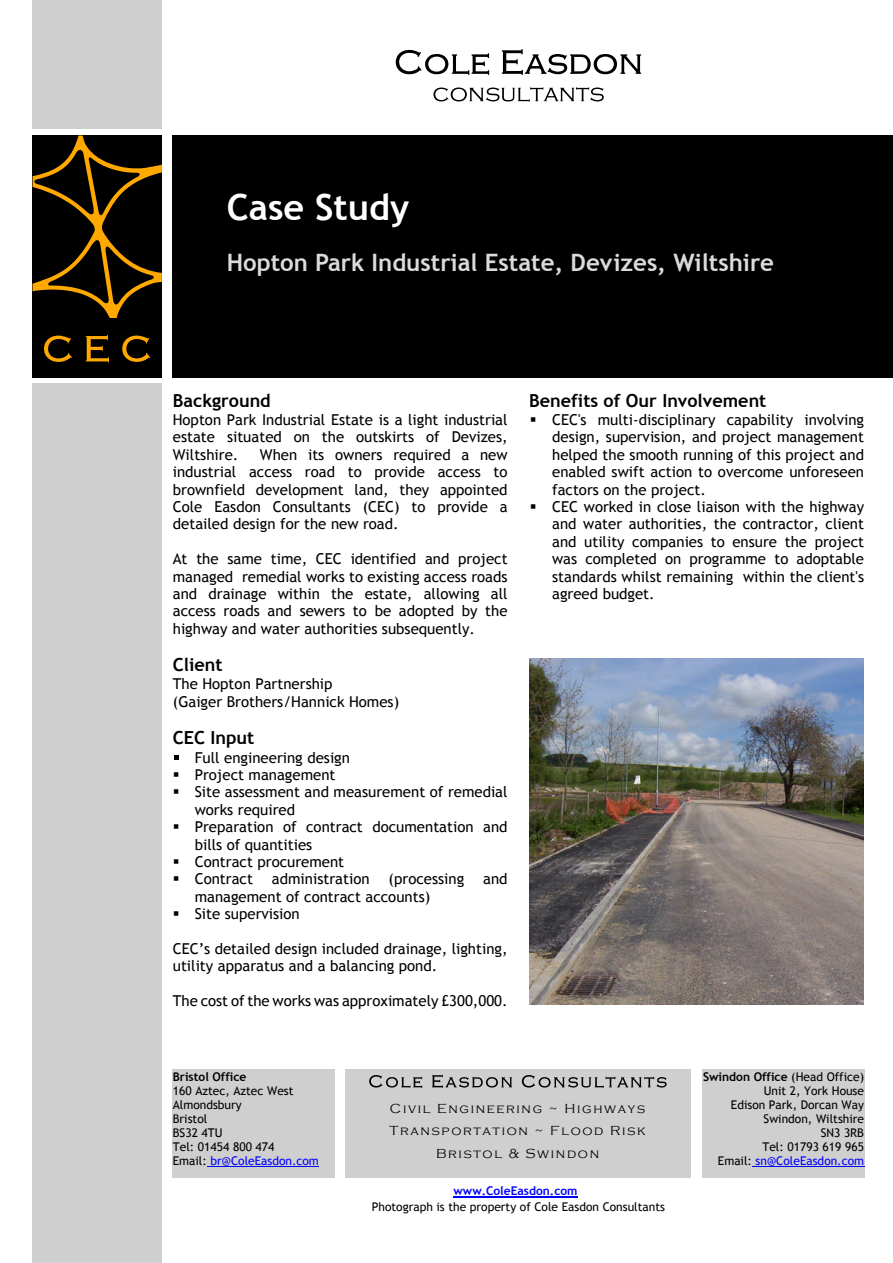
<style>
.page{position:relative;width:893px;height:1263px;background:#fff}
.page>*{position:absolute;margin:0;border:0;box-sizing:border-box;transform-origin:0 0}
.t1{font:700 36px "Trebuchet MS";color:#fff}
.t2{font:700 24px "Trebuchet MS";color:#dbdbdb}
.t3{font:700 18px "Trebuchet MS";color:#000}
.t4{font:15px/17.4px "Trebuchet MS";color:#000}
.t5{font:300 13.5px/22.2px "Copperplate Gothic";letter-spacing:.125em;color:#000;text-align:center}
.t6{font:12px/14px "Trebuchet MS";color:#000;text-align:right}
.t7{font:700 12px "Trebuchet MS";color:#00f}
.t8{font:700 12px "Trebuchet MS";color:#000}
.s1{color:#00f}
.s2{font-weight:700}
</style>
<div class="page">
<div style="left:33px;top:0;width:129px;height:1263px;background:#cfcfcf"></div>
<svg style="left:174px;top:755px;width:5px;height:4px"></svg>
<svg style="left:27px;top:130px;width:141px;height:253px"></svg>
<svg style="left:33px;top:136px;width:129px;height:184px;background:#261900"></svg>
<div style="left:32px;top:319px;width:129px;height:57px;background:#000"></div>
<svg style="left:44px;top:336px;width:28px;height:26px"></svg>
<svg style="left:86px;top:335px;width:23px;height:28px"></svg>
<svg style="left:122px;top:336px;width:28px;height:26px"></svg>
<div style="left:173px;top:136px;width:720px;height:242px;background:#000"></div>
<svg style="left:396px;top:50px;width:93px;height:25px"></svg>
<svg style="left:502px;top:49px;width:139px;height:26px"></svg>
<svg style="left:433px;top:87px;width:171px;height:15px"></svg>
<img style="left:529px;top:659px;width:334px;height:346px">
<hr style="left:453px;top:1196px;width:125px;height:1px;background:#00f">
<div style="left:702px;top:1069px;width:162px;height:108px;background:#cfcfcf"></div>
<hr style="left:752px;top:1166px;width:112px;height:1px;background:#00f">
<div style="left:173px;top:1069px;width:162px;height:108px;background:#cfcfcf"></div>
<hr style="left:207px;top:1166px;width:112px;height:1px;background:#00f">
<div style="left:346px;top:1069px;width:345px;height:108px;background:#cfcfcf"></div>
<svg style="left:369px;top:1075px;width:53px;height:13px"></svg>
<svg style="left:432px;top:1075px;width:80px;height:13px"></svg>
<svg style="left:522px;top:1075px;width:145px;height:13px"></svg>
<h1 class="t1" style="left:227px;top:193px;width:184px">Case Study</h1>
<h2 class="t2" style="left:227px;top:254px;width:549px">Hopton Park Industrial Estate, Devizes, Wiltshire</h2>
<p class="t3" style="left:173px;top:394px;width:99px">Background</p>
<p class="t4" style="left:173px;top:412px;width:336px;text-align:justify">Hopton Park Industrial Estate is a light industrial estate situated on the outskirts of Devizes, Wiltshire.</p>
<p class="t4" style="left:173px;top:447px;width:336px;text-align:justify;text-indent:87px">When its owners required a new industrial access road to provide access to brownfield development land, they appointed Cole Easdon Consultants (CEC) to provide a detailed design for the new road.</p>
<p class="t4" style="left:173px;top:551px;width:336px;text-align:justify">At the same time, CEC identified and project managed remedial works to existing access roads and drainage within the estate, allowing all access roads and sewers to be adopted by the highway and water authorities subsequently.</p>
<p class="t3" style="left:173px;top:658px;width:51px">Client</p>
<p class="t4" style="left:173px;top:677px;width:228px">The Hopton Partnership<br>(Gaiger Brothers/Hannick Homes)</p>
<p class="t3" style="left:173px;top:731px;width:83px">CEC Input</p>
<p class="t4" style="left:195px;top:750px;width:314px">Full engineering design<br>Project management<br>Site assessment and measurement of remedial works required<br>Preparation of contract documentation and bills of quantities<br>Contract procurement<br>Contract</p>
<p class="t4" style="left:272px;top:872px;width:99px">administration</p>
<p class="t4" style="left:389px;top:872px;width:77px">(processing</p>
<p class="t4" style="left:483px;top:872px;width:26px">and</p>
<p class="t4" style="left:195px;top:889px;width:237px">management of contract accounts)<br>Site supervision</p>
<p class="t4" style="left:173px;top:941px;width:336px">CEC’s detailed design included drainage, lighting, utility apparatus and a balancing pond.</p>
<p class="t4" style="left:173px;top:993px;width:336px">The cost of the works was approximately £300,000.</p>
<p class="t3" style="left:529px;top:394px;width:239px">Benefits of Our Involvement</p>
<p class="t4" style="left:552px;top:412px;width:313px">CEC's multi-disciplinary capability involving design, supervision, and project management helped the smooth running of this project and enabled swift action to overcome unforeseen factors on the project.<br>CEC worked in close liaison with the highway and water authorities, the contractor, client and utility companies to ensure the project was completed on programme to adoptable standards whilst remaining within the client's agreed budget.</p>
<p class="t8" style="left:173px;top:1072px;width:75px">Bristol Office</p>
<p class="t6" style="left:173px;top:1085px;width:148px;text-align:left">160 Aztec, Aztec West<br>Almondsbury<br>Bristol<br>BS32 4TU<br>Tel: 01454 800 474<br>Email: <span class="s1">br@ColeEasdon.com</span></p>
<p class="t5" style="left:390px;top:1097px;width:258px">Civil Engineering ~ Highways<br>Transportation ~ Flood Risk<br>Bristol &amp; Swindon</p>
<p class="t7" style="left:453px;top:1186px;width:126px">www.ColeEasdon.com</p>
<p class="t6" style="left:372px;top:1201px;width:295px">Photograph is the property of Cole Easdon Consultants</p>
<p class="t6" style="left:703px;top:1071px;width:163px"><span class="s2">Swindon Office</span> (Head Office)<br>Unit 2, York House<br>Edison Park, Dorcan Way<br>Swindon, Wiltshire<br>SN3 3RB<br>Tel: 01793 619 965<br>Email: <span class="s1">sn@ColeEasdon.com</span></p>
</div>
